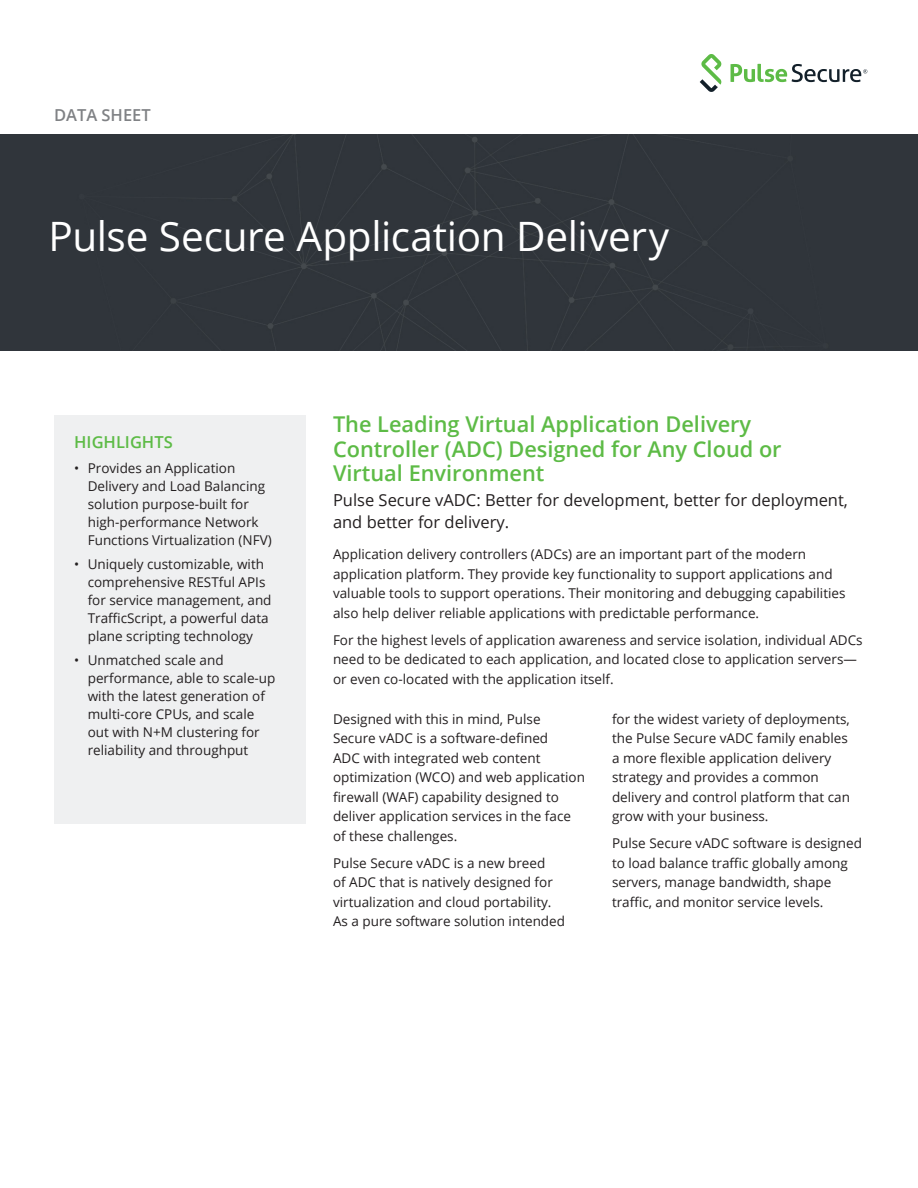
<style>
.page{position:relative;width:918px;height:1188px;background:#fff}
.page>*{position:absolute;margin:0;border:0;box-sizing:border-box;transform-origin:0 0}
.Document_T_itle__in{font:40.5px "Open Sans";letter-spacing:-.01em;color:#fff}
.Intro_Headline{font:600 21.75px/24.8px "Open Sans";color:#5dbb46}
.Intro_Body_Copy{font:16.5px/21.8px "Open Sans";color:#231f20}
.Sidebar_Headline{font:600 16.5px "Open Sans";color:#5dbb46}
.t1{font:600 16.5px "Open Sans";color:#808285}
.Body_Copy{font:13.5px/19.5px "Open Sans";color:#231f20}
</style>
<div class="page">
<div style="left:0;top:135px;width:918px;height:216px;background:#30353b"></div>
<svg style="left:700px;top:54px;width:21px;height:38px"></svg>
<svg style="left:731px;top:64px;width:136px;height:18px"></svg>
<div style="left:54px;top:415px;width:252px;height:408px;background:#eff0f1"></div>
<p class="t1" style="left:54px;top:103px;width:98px">DATA SHEET</p>
<p class="Document_T_itle__in" style="left:49px;top:208px;width:622px">Pulse Secure Application Delivery</p>
<p class="Sidebar_Headline" style="left:74px;top:430px;width:100px">HIGHLIGHTS</p>
<p class="Body_Copy" style="left:88px;top:458px;width:186px;line-height:18px;text-indent:-14px">• Provides an Application<br>Delivery and Load Balancing solution purpose-built for high-performance Network<br>Functions Virtualization (NFV)</p>
<p class="Body_Copy" style="left:88px;top:554px;width:185px;line-height:18px;text-indent:-14px">• Uniquely customizable, with comprehensive RESTful APIs for service management, and<br>TrafficScript, a powerful data plane scripting technology</p>
<p class="Body_Copy" style="left:88px;top:650px;width:189px;line-height:18px;text-indent:-14px">• Unmatched scale and performance, able to scale-up with the latest generation of multi-core CPUs, and scale out with N+M clustering for reliability and throughput</p>
<p class="Intro_Headline" style="left:333px;top:411px;width:450px">The Leading Virtual Application Delivery<br>Controller (ADC) Designed for Any Cloud or<br>Virtual Environment</p>
<p class="Intro_Body_Copy" style="left:333px;top:489px;width:516px">Pulse Secure vADC: Better for development, better for deployment, and better for delivery.</p>
<p class="Body_Copy" style="left:333px;top:544px;width:514px">Application delivery controllers (ADCs) are an important part of the modern application platform. They provide key functionality to support applications and valuable tools to support operations. Their monitoring and debugging capabilities also help deliver reliable applications with predictable performance.</p>
<p class="Body_Copy" style="left:333px;top:630px;width:531px">For the highest levels of application awareness and service isolation, individual ADCs need to be dedicated to each application, and located close to application servers— or even co-located with the application itself.</p>
<p class="Body_Copy" style="left:612px;top:709px;width:239px">for the widest variety of deployments, the Pulse Secure vADC family enables a more flexible application delivery strategy and provides a common delivery and control platform that can grow with your business.</p>
<p class="Body_Copy" style="left:612px;top:833px;width:251px">Pulse Secure vADC software is designed to load balance traffic globally among servers, manage bandwidth, shape traffic, and monitor service levels.</p>
<p class="Body_Copy" style="left:333px;top:709px;width:254px">Designed with this in mind, Pulse Secure vADC is a software-defined<br>ADC with integrated web content optimization (WCO) and web application firewall (WAF) capability designed to deliver application services in the face of these challenges.</p>
<p class="Body_Copy" style="left:333px;top:853px;width:234px">Pulse Secure vADC is a new breed<br>of ADC that is natively designed for virtualization and cloud portability.<br>As a pure software solution intended</p>
</div>
